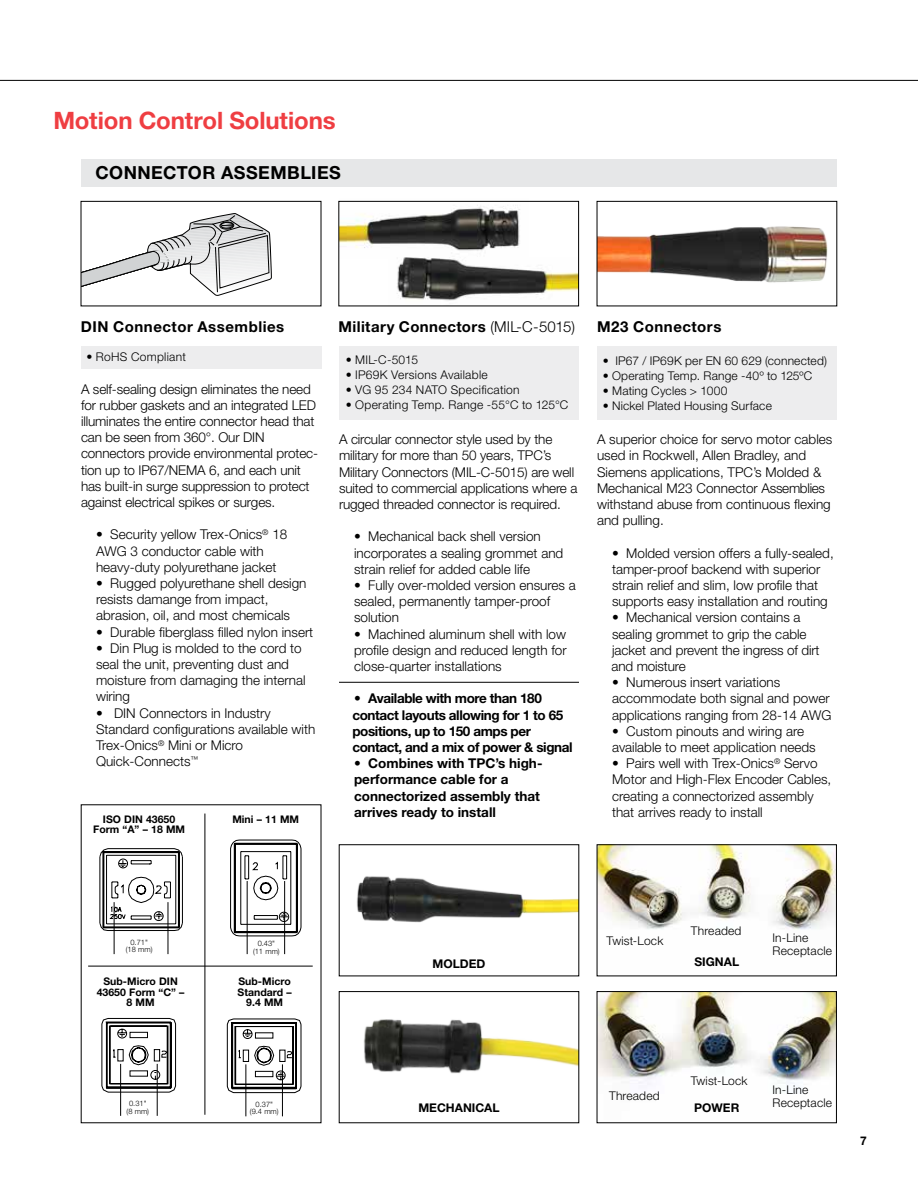
<style>
.page{position:relative;width:918px;height:1188px;background:#fff}
.page>*{position:absolute;margin:0;border:0;box-sizing:border-box;transform-origin:0 0}
.t1{font:700 24px "Helvetica Neue LT Std";letter-spacing:-.005em;color:#ef3e42}
.t2{font:700 18px "Helvetica Neue LT Std";color:#000}
.t3{font:700 15px "Helvetica Neue LT Std";letter-spacing:.035em;color:#000}
.t4{font:300 13.5px/16.2px "Helvetica Neue LT Std";color:#000}
.t5{font:700 13.5px/16.2px "Helvetica Neue LT Std";letter-spacing:-.03em;color:#000}
.t6{font:700 13.5px/16.2px "Helvetica Neue LT Std";color:#000}
.t7{font:300 12px/13.5px "Helvetica Neue LT Std";letter-spacing:.015em;color:#000}
.t8{font:700 12px "Helvetica Neue LT Std";color:#000}
.t9{font:700 10.5px/10.5px "Helvetica Neue LT Std";color:#000;text-align:center}
.t10{font:300 7.5px/7.5px "Helvetica Neue LT Std";color:#000;text-align:center}
.s1{font-weight:300}
</style>
<div class="page">
<img style="left:339px;top:200px;width:190px;height:58px">
<img style="left:363px;top:1019px;width:214px;height:55px">
<div style="left:339px;top:991px;width:240px;height:132px;border:1px solid #000"></div>
<img style="left:356px;top:876px;width:221px;height:47px">
<hr style="left:0;top:80px;width:918px;height:1px;background:#000">
<div style="left:81px;top:159px;width:756px;height:27px;background:#e6e7e8"></div>
<img style="left:599px;top:226px;width:229px;height:57px">
<div style="left:597px;top:201px;width:240px;height:105px;border:1px solid #000"></div>
<div style="left:597px;top:346px;width:240px;height:74px;background:#ededee"></div>
<img style="left:599px;top:847px;width:236px;height:83px">
<img style="left:599px;top:993px;width:236px;height:92px">
<div style="left:597px;top:991px;width:240px;height:132px;border:1px solid #000"></div>
<img style="left:397px;top:258px;width:180px;height:43px">
<div style="left:339px;top:346px;width:240px;height:74px;background:#ededee"></div>
<div style="left:81px;top:346px;width:240px;height:23px;background:#ededee"></div>
<div style="left:339px;top:201px;width:240px;height:105px;border:1px solid #000"></div>
<svg style="left:83px;top:213px;width:189px;height:83px"></svg>
<div style="left:81px;top:201px;width:240px;height:105px;border:1px solid #000"></div>
<hr style="left:88px;top:966px;width:225px;height:1px;background:#000">
<hr style="left:205px;top:814px;width:1px;height:301px;background:#000">
<svg style="left:99px;top:848px;width:84px;height:83px"></svg>
<hr style="left:114px;top:902px;width:1px;height:52px;background:#000">
<hr style="left:168px;top:902px;width:1px;height:52px;background:#000">
<svg style="left:101px;top:1018px;width:75px;height:75px"></svg>
<hr style="left:120px;top:1064px;width:1px;height:52px;background:#000">
<hr style="left:157px;top:1064px;width:1px;height:52px;background:#000">
<svg style="left:227px;top:1018px;width:75px;height:75px"></svg>
<hr style="left:246px;top:1064px;width:1px;height:52px;background:#000">
<hr style="left:282px;top:1064px;width:1px;height:52px;background:#000">
<svg style="left:230px;top:839px;width:72px;height:98px"></svg>
<hr style="left:247px;top:881px;width:1px;height:73px;background:#000">
<hr style="left:284px;top:881px;width:1px;height:73px;background:#000">
<hr style="left:339px;top:682px;width:240px;height:1px;background:#000">
<h1 class="t1" style="left:53px;top:105px;width:284px">Motion Control Solutions</h1>
<h2 class="t2" style="left:96px;top:162px;width:28px">Connector</h2>
<h2 class="t2" style="left:221px;top:162px;width:26px">Assemblies</h2>
<p class="t3" style="left:81px;top:317px;width:205px">DIN Connector Assemblies</p>
<p class="t3" style="left:339px;top:317px;width:238px">Military Connectors <span class="s1">(MIL-C-5015)</span></p>
<p class="t3" style="left:597px;top:317px;width:126px">M23 Connectors</p>
<p class="t7" style="left:86px;top:349px;width:101px">• RoHS Compliant</p>
<p class="t4" style="left:81px;top:380px;width:239px">A self-sealing design eliminates the need for rubber gaskets and an integrated LED illuminates the entire connector head that can be seen from 360°. Our DIN connectors provide environmental protec&shy;tion up to IP67/NEMA 6, and each unit has built-in surge suppression to protect against electrical spikes or surges.</p>
<p class="t4" style="left:96px;top:526px;width:193px">• Security yellow Trex-Onics<sup>®</sup> 18<br>AWG 3 conductor cable with heavy-duty polyurethane jacket</p>
<p class="t4" style="left:96px;top:575px;width:212px">• Rugged polyurethane shell design resists damange from impact, abrasion, oil, and most chemicals</p>
<p class="t4" style="left:96px;top:623px;width:219px">• Durable fiberglass filled nylon insert</p>
<p class="t4" style="left:96px;top:640px;width:211px">• Din Plug is molded to the cord to seal the unit, preventing dust and moisture from damaging the internal wiring</p>
<p class="t4" style="left:96px;top:704px;width:221px">• DIN Connectors in Industry<br>Standard configurations available with<br>Trex-Onics<sup>®</sup> Mini or Micro<br>Quick-Connects<sup>™</sup></p>
<p class="t9" style="left:93px;top:814px;width:93px">ISO DIN 43650<br>Form “A” – 18 MM</p>
<p class="t9" style="left:232px;top:813px;width:68px">Mini – 11 MM</p>
<p class="t7" style="left:346px;top:352px;width:74px">• MIL-C-5015</p>
<p class="t7" style="left:346px;top:367px;width:144px">• IP69K Versions Available</p>
<p class="t7" style="left:346px;top:382px;width:175px">• VG 95 234 NATO Specification</p>
<p class="t7" style="left:346px;top:397px;width:224px">• Operating Temp. Range -55°C to 125°C</p>
<p class="t4" style="left:339px;top:431px;width:240px">A circular connector style used by the military for more than 50 years, TPC’s Military Connectors (MIL-C-5015) are well suited to commercial applications where a rugged threaded connector is required.</p>
<p class="t4" style="left:354px;top:528px;width:211px">• Mechanical back shell version incorporates a sealing grommet and strain relief for added cable life</p>
<p class="t4" style="left:354px;top:577px;width:223px">• Fully over-molded version ensures a sealed, permanently tamper-proof solution</p>
<p class="t4" style="left:354px;top:625px;width:214px;text-align:justify">• Machined aluminum shell with low profile design and reduced length for close-quarter installations</p>
<p class="t5" style="left:352px;top:690px;width:222px">• Available with more than 180 contact layouts allowing for 1 to 65 positions, up to 150 amps per contact, and a mix of power &amp; signal</p>
<p class="t6" style="left:354px;top:755px;width:190px">• Combines with TPC’s high&shy;performance cable for a connectorized assembly that arrives ready to install</p>
<p class="t7" style="left:603px;top:354px;width:226px">• IP67 / IP69K per EN 60 629 (connected)</p>
<p class="t7" style="left:603px;top:369px;width:211px">• Operating Temp. Range -40º to 125ºC</p>
<p class="t7" style="left:603px;top:384px;width:126px">• Mating Cycles &gt; 1000</p>
<p class="t7" style="left:603px;top:399px;width:171px">• Nickel Plated Housing Surface</p>
<p class="t4" style="left:597px;top:431px;width:237px">A superior choice for servo motor cables used in Rockwell, Allen Bradley, and Siemens applications, TPC’s Molded &amp; Mechanical M23 Connector Assemblies withstand abuse from continuous flexing and pulling.</p>
<p class="t4" style="left:612px;top:544px;width:223px">• Molded version offers a fully-sealed, tamper-proof backend with superior strain relief and slim, low profile that supports easy installation and routing</p>
<p class="t4" style="left:611px;top:609px;width:210px">• Mechanical version contains a sealing grommet to grip the cable jacket and prevent the ingress of dirt and moisture</p>
<p class="t4" style="left:612px;top:674px;width:221px">• Numerous insert variations accommodate both signal and power applications ranging from 28-14 AWG</p>
<p class="t4" style="left:612px;top:723px;width:205px">• Custom pinouts and wiring are available to meet application needs</p>
<p class="t4" style="left:612px;top:755px;width:221px">• Pairs well with Trex-Onics<sup>®</sup> Servo Motor and High-Flex Encoder Cables, creating a connectorized assembly that arrives ready to install</p>
<p class="t10" style="left:126px;top:938px;width:28px">0.71" (18 mm)</p>
<p class="t10" style="left:253px;top:940px;width:28px">0.43" (11 mm)</p>
<p class="t7" style="left:607px;top:934px;width:58px">Twist-Lock</p>
<p class="t7" style="left:691px;top:924px;width:52px">Threaded</p>
<p class="t8" style="left:433px;top:956px;width:21px">Molded</p>
<p class="t8" style="left:694px;top:954px;width:9px">signal</p>
<p class="t7" style="left:773px;top:930px;width:61px">In-Line<br>Receptacle</p>
<p class="t9" style="left:97px;top:976px;width:89px">Sub-Micro DIN<br>43650 Form “C” –<br>8 MM</p>
<p class="t9" style="left:238px;top:976px;width:56px">Sub-Micro<br>Standard –<br>9.4 MM</p>
<p class="t10" style="left:127px;top:1100px;width:24px">0.31" (8 mm)</p>
<p class="t10" style="left:250px;top:1100px;width:30px">0.37" (9.4 mm)</p>
<p class="t7" style="left:609px;top:1089px;width:52px">Threaded</p>
<p class="t7" style="left:691px;top:1074px;width:58px">Twist-Lock</p>
<p class="t8" style="left:418px;top:1101px;width:20px">Mechanical</p>
<p class="t8" style="left:694px;top:1101px;width:10px">power</p>
<p class="t7" style="left:773px;top:1083px;width:61px">In-Line<br>Receptacle</p>
<p class="t8" style="left:860px;top:1133px;width:8px">7</p>
</div>
